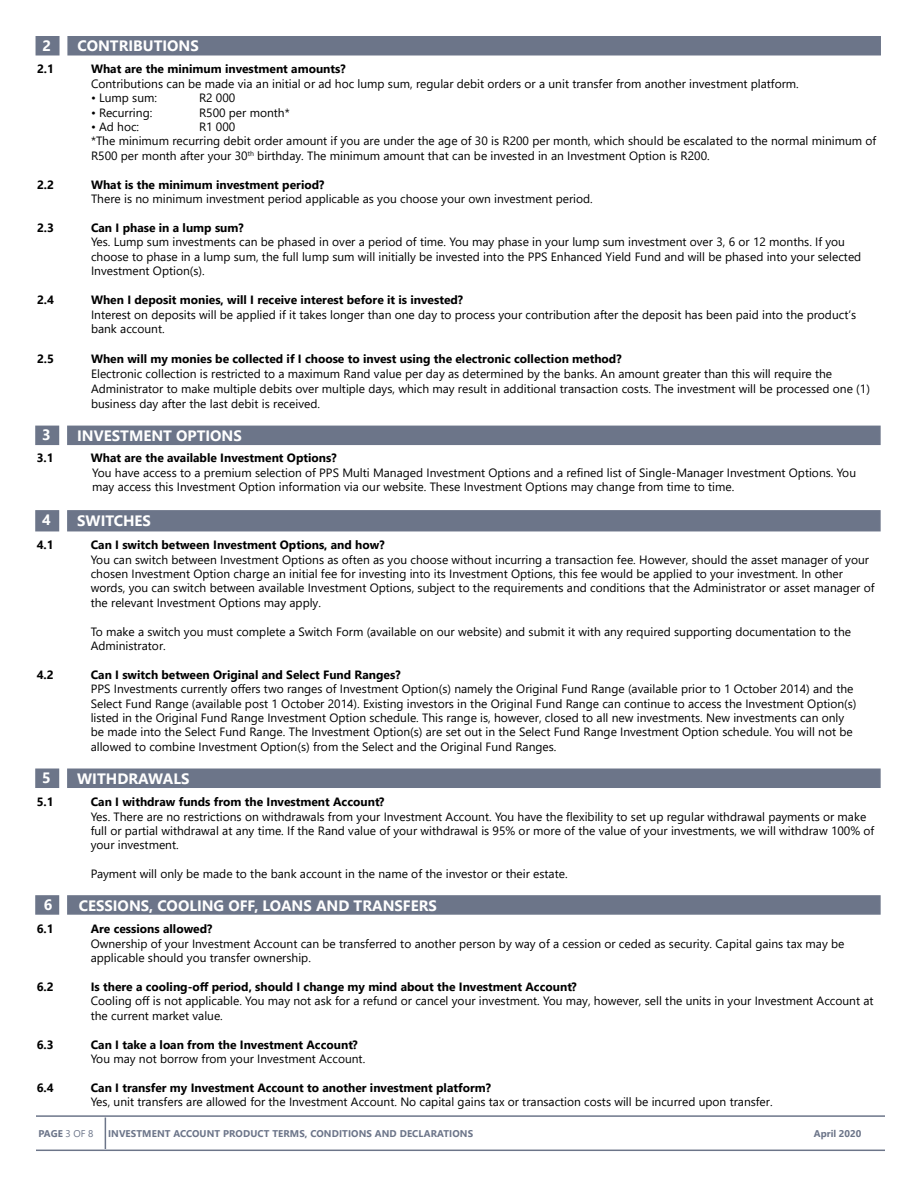
<style>
.page{position:relative;width:918px;height:1188px;background:#fff}
.page>*{position:absolute;margin:0;border:0;box-sizing:border-box;transform-origin:0 0}
.t1{font:700 15px "Segoe UI";color:#fff}
.t2{font:12px/14.4px "Segoe UI";color:#000}
.t3{font:700 12px "Segoe UI";color:#000}
.t4{font:700 9.75px "Segoe UI";letter-spacing:.01em;color:#6c7589}
.s1{font-weight:400}
</style>
<div class="page">
<hr style="left:105px;top:1118px;width:1px;height:31px;background:#6c7589">
<hr style="left:36px;top:1150px;width:849px;height:1px;background:#6c7589">
<hr style="left:36px;top:1115px;width:849px;height:2px;background:#6c7589">
<div style="left:36px;top:36px;width:24px;height:20px;background:#6c7589;border:2px solid #6c7589"></div>
<div style="left:67px;top:36px;width:814px;height:20px;background:#6c7589;border:2px solid #6c7589"></div>
<div style="left:35px;top:426px;width:24px;height:19px;background:#6c7589"></div>
<div style="left:67px;top:426px;width:814px;height:19px;background:#6c7589"></div>
<div style="left:35px;top:510px;width:24px;height:21px;background:#6c7589;border:2px solid #6c7589"></div>
<div style="left:67px;top:510px;width:814px;height:21px;background:#6c7589;border:2px solid #6c7589"></div>
<div style="left:35px;top:895px;width:24px;height:20px;background:#6c7589;border:2px solid #6c7589"></div>
<div style="left:67px;top:895px;width:814px;height:20px;background:#6c7589;border:2px solid #6c7589"></div>
<div style="left:35px;top:769px;width:24px;height:19px;background:#6c7589"></div>
<div style="left:67px;top:769px;width:814px;height:19px;background:#6c7589"></div>
<p class="t1" style="left:42px;top:31px;width:10px">2</p>
<p class="t1" style="left:78px;top:32px;width:123px">CONTRIBUTIONS</p>
<p class="t3" style="left:37px;top:58px;width:19px">2.1</p>
<p class="t3" style="left:91px;top:58px;width:256px">What are the minimum investment amounts?</p>
<p class="t2" style="left:91px;top:75px;width:709px">Contributions can be made via an initial or ad hoc lump sum, regular debit orders or a unit transfer from another investment platform.</p>
<p class="t2" style="left:91px;top:90px;width:68px">• Lump sum:</p>
<p class="t2" style="left:199px;top:90px;width:38px">R2 000</p>
<p class="t2" style="left:91px;top:104px;width:63px">• Recurring:</p>
<p class="t2" style="left:199px;top:104px;width:92px">R500 per month*</p>
<p class="t2" style="left:91px;top:118px;width:50px">• Ad hoc:</p>
<p class="t2" style="left:199px;top:118px;width:38px">R1 000</p>
<p class="t2" style="left:91px;top:133px;width:787px">*The minimum recurring debit order amount if you are under the age of 30 is R200 per month, which should be escalated to the normal minimum of<br>R500 per month after your 30<sup>th</sup> birthday. The minimum amount that can be invested in an Investment Option is R200.</p>
<p class="t3" style="left:37px;top:173px;width:19px">2.2</p>
<p class="t3" style="left:91px;top:173px;width:235px">What is the minimum investment period?</p>
<p class="t2" style="left:91px;top:190px;width:503px">There is no minimum investment period applicable as you choose your own investment period.</p>
<p class="t3" style="left:37px;top:216px;width:19px">2.3</p>
<p class="t3" style="left:91px;top:216px;width:154px">Can I phase in a lump sum?</p>
<p class="t2" style="left:91px;top:234px;width:772px">Yes. Lump sum investments can be phased in over a period of time. You may phase in your lump sum investment over 3, 6 or 12 months. If you choose to phase in a lump sum, the full lump sum will initially be invested into the PPS Enhanced Yield Fund and will be phased into your selected<br>Investment Option(s).</p>
<p class="t3" style="left:37px;top:289px;width:19px">2.4</p>
<p class="t3" style="left:91px;top:289px;width:374px">When I deposit monies, will I receive interest before it is invested?</p>
<p class="t2" style="left:91px;top:306px;width:767px">Interest on deposits will be applied if it takes longer than one day to process your contribution after the deposit has been paid into the product’s bank account.</p>
<p class="t3" style="left:37px;top:347px;width:19px">2.5</p>
<p class="t3" style="left:91px;top:347px;width:532px">When will my monies be collected if I choose to invest using the electronic collection method?</p>
<p class="t2" style="left:91px;top:365px;width:743px">Electronic collection is restricted to a maximum Rand value per day as determined by the banks. An amount greater than this will require the</p>
<p class="t2" style="left:91px;top:380px;width:780px">Administrator to make multiple debits over multiple days, which may result in additional transaction costs. The investment will be processed one (1)</p>
<p class="t2" style="left:91px;top:395px;width:231px">business day after the last debit is received.</p>
<p class="t1" style="left:42px;top:421px;width:10px">3</p>
<p class="t1" style="left:77px;top:422px;width:166px">INVESTMENT OPTIONS</p>
<p class="t3" style="left:37px;top:447px;width:19px">3.1</p>
<p class="t3" style="left:91px;top:447px;width:247px">What are the available Investment Options?</p>
<p class="t2" style="left:92px;top:464px;width:765px">You have access to a premium selection of PPS Multi Managed Investment Options and a refined list of Single-Manager Investment Options. You may access this Investment Option information via our website. These Investment Options may change from time to time.</p>
<p class="t1" style="left:42px;top:506px;width:10px">4</p>
<p class="t1" style="left:77px;top:506px;width:75px">SWITCHES</p>
<p class="t3" style="left:37px;top:534px;width:19px">4.1</p>
<p class="t3" style="left:91px;top:534px;width:295px">Can I switch between Investment Options, and how?</p>
<p class="t2" style="left:91px;top:551px;width:785px">You can switch between Investment Options as often as you choose without incurring a transaction fee. However, should the asset manager of your chosen Investment Option charge an initial fee for investing into its Investment Options, this fee would be applied to your investment. In other words, you can switch between available Investment Options, subject to the requirements and conditions that the Administrator or asset manager of the relevant Investment Options may apply.</p>
<p class="t2" style="left:91px;top:623px;width:762px">To make a switch you must complete a Switch Form (available on our website) and submit it with any required supporting documentation to the<br>Administrator.</p>
<p class="t3" style="left:37px;top:663px;width:19px">4.2</p>
<p class="t3" style="left:91px;top:663px;width:311px">Can I switch between Original and Select Fund Ranges?</p>
<p class="t2" style="left:91px;top:681px;width:767px">PPS Investments currently offers two ranges of Investment Option(s) namely the Original Fund Range (available prior to 1 October 2014) and the<br>Select Fund Range (available post 1 October 2014). Existing investors in the Original Fund Range can continue to access the Investment Option(s)</p>
<p class="t2" style="left:91px;top:710px;width:764px">listed in the Original Fund Range Investment Option schedule. This range is, however, closed to all new investments. New investments can only be made into the Select Fund Range. The Investment Option(s) are set out in the Select Fund Range Investment Option schedule. You will not be allowed to combine Investment Option(s) from the Select and the Original Fund Ranges.</p>
<p class="t1" style="left:42px;top:764px;width:10px">5</p>
<p class="t1" style="left:77px;top:764px;width:114px">WITHDRAWALS</p>
<p class="t3" style="left:37px;top:791px;width:19px">5.1</p>
<p class="t3" style="left:91px;top:791px;width:295px">Can I withdraw funds from the Investment Account?</p>
<p class="t2" style="left:91px;top:808px;width:785px">Yes. There are no restrictions on withdrawals from your Investment Account. You have the flexibility to set up regular withdrawal payments or make full or partial withdrawal at any time. If the Rand value of your withdrawal is 95% or more of the value of your investments, we will withdraw 100% of your investment.</p>
<p class="t2" style="left:91px;top:866px;width:478px">Payment will only be made to the bank account in the name of the investor or their estate.</p>
<p class="t1" style="left:44px;top:890px;width:10px">6</p>
<p class="t1" style="left:79px;top:891px;width:360px">CESSIONS, COOLING OFF, LOANS AND TRANSFERS</p>
<p class="t3" style="left:37px;top:918px;width:19px">6.1</p>
<p class="t3" style="left:91px;top:918px;width:123px">Are cessions allowed?</p>
<p class="t2" style="left:91px;top:935px;width:755px">Ownership of your Investment Account can be transferred to another person by way of a cession or ceded as security. Capital gains tax may be applicable should you transfer ownership.</p>
<p class="t3" style="left:37px;top:975px;width:19px">6.2</p>
<p class="t3" style="left:91px;top:975px;width:488px">Is there a cooling-off period, should I change my mind about the Investment Account?</p>
<p class="t2" style="left:91px;top:993px;width:784px">Cooling off is not applicable. You may not ask for a refund or cancel your investment. You may, however, sell the units in your Investment Account at the current market value.</p>
<p class="t3" style="left:37px;top:1033px;width:19px">6.3</p>
<p class="t3" style="left:91px;top:1033px;width:269px">Can I take a loan from the Investment Account?</p>
<p class="t2" style="left:91px;top:1050px;width:276px">You may not borrow from your Investment Account.</p>
<p class="t3" style="left:37px;top:1076px;width:19px">6.4</p>
<p class="t3" style="left:91px;top:1076px;width:402px">Can I transfer my Investment Account to another investment platform?</p>
<p class="t2" style="left:91px;top:1094px;width:683px">Yes, unit transfers are allowed for the Investment Account. No capital gains tax or transaction costs will be incurred upon transfer.</p>
<p class="t4" style="left:39px;top:1124px;width:56px">PAGE <span class="s1">3 OF 8</span></p>
<p class="t4" style="left:108px;top:1124px;width:367px">INVESTMENT ACCOUNT PRODUCT TERMS, CONDITIONS AND DECLARATIONS</p>
<p class="t4" style="left:814px;top:1124px;width:49px">April 2020</p>
</div>
